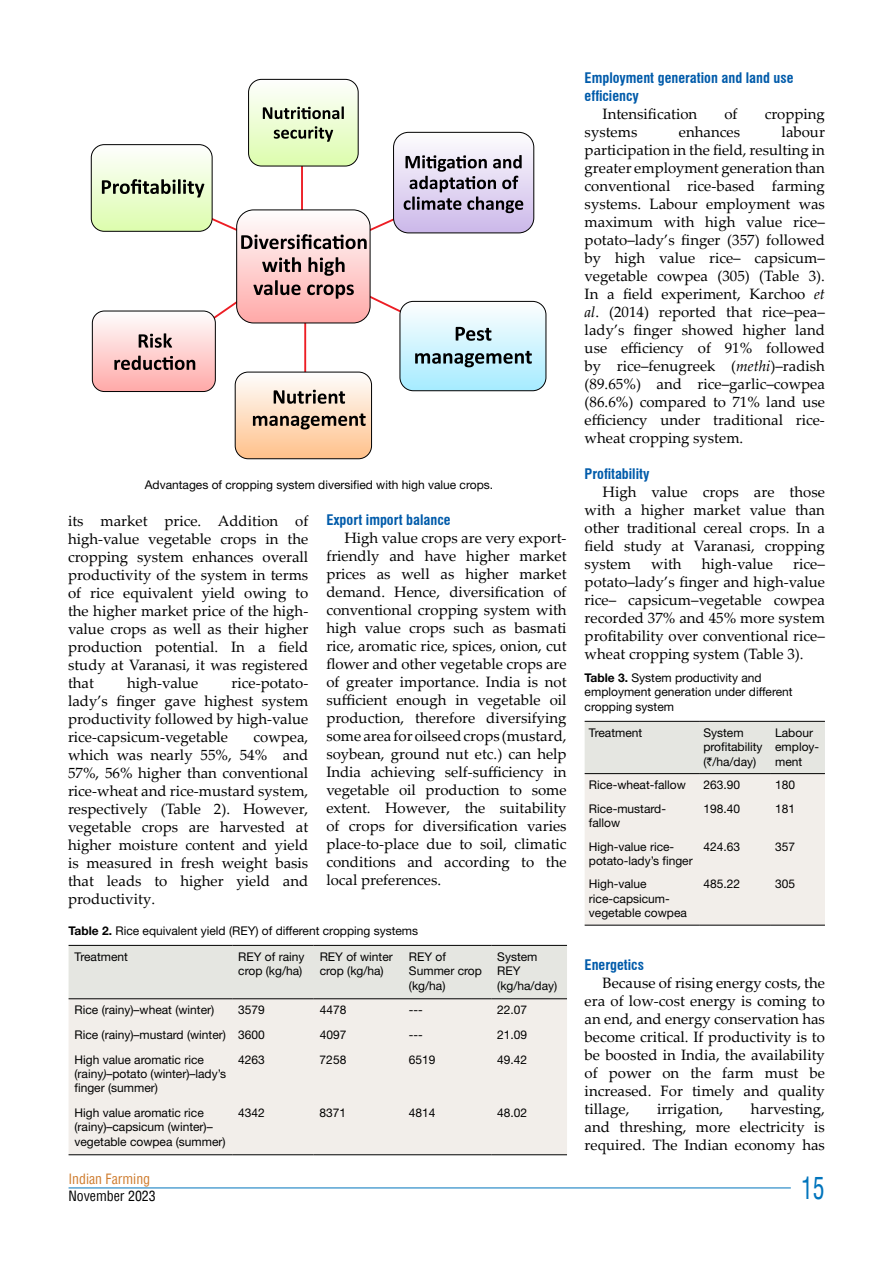
<style>
.page{position:relative;width:893px;height:1263px;background:#fff}
.page>*{position:absolute;margin:0;border:0;box-sizing:border-box;transform-origin:0 0}
.t1{font:30px "Switzerland Condensed";color:#0074bc;scale:.78 1}
.t2{font:15px/18px "Palatino Linotype";color:#000;text-align:justify}
.t3{font:700 condensed 14.25px/18px "Swiss 721 BT";color:#005baa}
.t4{font:condensed 13.8px "Helvetica";color:#ce7b2d}
.t5{font:condensed 13.8px "Helvetica";color:#000}
.t6{font:12px/14.4px "Helvetica Neue LT 55 Rm";color:#000}
.s1{font-family:"Helvetica Neue LT 75 Bd"}
.s2{font-family:"Helvetica Neue LT 56 It"}
.s3{font-style:italic}
.s4{font-family:"Rupee"}
</style>
<div class="page">
<hr style="left:69px;top:1188px;width:722px;height:1px;background:#0074bc">
<svg style="left:91px;top:79px;width:455px;height:380px"></svg>
<div style="left:69px;top:946px;width:498px;height:52px;background:#e5e6e1"></div>
<div style="left:69px;top:999px;width:498px;height:155px;background:#f2eeea"></div>
<hr style="left:69px;top:945px;width:163px;height:1px;background:#000">
<hr style="left:232px;top:945px;width:82px;height:1px;background:#000">
<hr style="left:314px;top:945px;width:89px;height:1px;background:#000">
<hr style="left:403px;top:945px;width:88px;height:1px;background:#000">
<hr style="left:491px;top:945px;width:76px;height:1px;background:#000">
<hr style="left:69px;top:998px;width:163px;height:1px;background:#000">
<hr style="left:232px;top:998px;width:82px;height:1px;background:#000">
<hr style="left:314px;top:998px;width:89px;height:1px;background:#000">
<hr style="left:403px;top:998px;width:88px;height:1px;background:#000">
<hr style="left:491px;top:998px;width:76px;height:1px;background:#000">
<hr style="left:69px;top:1154px;width:163px;height:1px;background:#000">
<hr style="left:232px;top:1154px;width:82px;height:1px;background:#000">
<hr style="left:314px;top:1154px;width:89px;height:1px;background:#000">
<hr style="left:403px;top:1154px;width:88px;height:1px;background:#000">
<hr style="left:491px;top:1154px;width:76px;height:1px;background:#000">
<svg style="left:585px;top:722px;width:240px;height:203px;background:#eeebe7"></svg>
<hr style="left:585px;top:721px;width:114px;height:1px;background:#000">
<hr style="left:699px;top:721px;width:72px;height:1px;background:#000">
<hr style="left:771px;top:721px;width:54px;height:1px;background:#000">
<hr style="left:585px;top:773px;width:114px;height:1px;background:#000">
<hr style="left:699px;top:773px;width:72px;height:1px;background:#000">
<hr style="left:771px;top:773px;width:54px;height:1px;background:#000">
<hr style="left:585px;top:925px;width:114px;height:1px;background:#000">
<hr style="left:699px;top:925px;width:72px;height:1px;background:#000">
<hr style="left:771px;top:925px;width:54px;height:1px;background:#000">
<p class="t6" style="left:145px;top:478px;width:350px">Advantages of cropping system diversified with high value crops.</p>
<p class="t2" style="left:68px;top:511px;width:242px">its market price. Addition of high-value vegetable crops in the cropping system enhances overall productivity of the system in terms of rice equivalent yield owing to the higher market price of the high&shy;value crops as well as their higher production potential. In a field study at Varanasi, it was registered that</p>
<p class="t3" style="left:326px;top:511px;width:126px">Export import balance</p>
<p class="t2" style="left:326px;top:529px;width:242px;text-indent:18px">High value crops are very export&shy;friendly and have higher market prices as well as higher market demand. Hence, diversification of conventional cropping system with high value crops such as basmati rice, aromatic rice, spices, onion, cut flower and other vegetable crops are of greater importance. India is not sufficient enough in vegetable oil production, therefore diversifying some area for oilseed crops (mustard, soybean, ground nut etc.) can help India achieving self-sufficiency in vegetable oil production to some extent. However, the suitability of crops for diversification varies place-to-place due to soil, climatic conditions and according to the local preferences.</p>
<p class="t2" style="left:127px;top:673px;width:73px">high-value</p>
<p class="t2" style="left:68px;top:673px;width:242px;text-indent:163px">rice-potato&shy;lady’s finger gave highest system productivity followed by high-value rice-capsicum-vegetable</p>
<p class="t2" style="left:68px;top:727px;width:242px;text-indent:185px">cowpea, which was nearly 55%, 54% and 57%, 56% higher than conventional rice-wheat and rice-mustard system, respectively (Table 2). However, vegetable crops are harvested at higher moisture content and yield is measured in fresh weight basis that leads to higher yield and productivity.</p>
<p class="t6" style="left:75px;top:917px;width:345px;line-height:26.1px;text-indent:-6px"><span class="s1">Table 2.</span> Rice equivalent yield (REY) of different cropping systems<br>Treatment</p>
<p class="t6" style="left:238px;top:949px;width:68px">REY of rainy crop (kg/ha)</p>
<p class="t6" style="left:320px;top:949px;width:75px">REY of winter crop (kg/ha)</p>
<p class="t6" style="left:409px;top:949px;width:74px">REY of<br>Summer crop (kg/ha)</p>
<p class="t6" style="left:497px;top:949px;width:62px">System<br>REY (kg/ha/day)</p>
<p class="t6" style="left:75px;top:1003px;width:141px">Rice (rainy)–wheat (winter)</p>
<p class="t6" style="left:238px;top:1003px;width:28px">3579</p>
<p class="t6" style="left:320px;top:1003px;width:28px">4478</p>
<p class="t6" style="left:409px;top:1003px;width:16px">---</p>
<p class="t6" style="left:497px;top:1003px;width:32px">22.07</p>
<p class="t6" style="left:75px;top:1027px;width:192px">Rice (rainy)–mustard (winter) 3600</p>
<p class="t6" style="left:320px;top:1027px;width:28px">4097</p>
<p class="t6" style="left:409px;top:1027px;width:16px">---</p>
<p class="t6" style="left:497px;top:1027px;width:32px">21.09</p>
<p class="t6" style="left:75px;top:1052px;width:153px">High value aromatic rice (rainy<span class="s2">)</span>–potato (winter)–lady’s finger (summer)</p>
<p class="t6" style="left:238px;top:1052px;width:28px">4263</p>
<p class="t6" style="left:320px;top:1052px;width:28px">7258</p>
<p class="t6" style="left:409px;top:1052px;width:28px">6519</p>
<p class="t6" style="left:497px;top:1052px;width:32px">49.42</p>
<p class="t6" style="left:75px;top:1105px;width:153px">High value aromatic rice (rainy)–capsicum (winter)– vegetable cowpea (summer)</p>
<p class="t6" style="left:238px;top:1105px;width:28px">4342</p>
<p class="t6" style="left:320px;top:1105px;width:28px">8371</p>
<p class="t6" style="left:409px;top:1105px;width:28px">4814</p>
<p class="t6" style="left:497px;top:1105px;width:32px">48.02</p>
<p class="t4" style="left:68px;top:1170px;width:83px">Indian Farming</p>
<p class="t5" style="left:68px;top:1187px;width:89px">November 2023</p>
<p class="t3" style="left:585px;top:69px;width:210px">Employment generation and land use efficiency</p>
<p class="t2" style="left:603px;top:104px;width:96px">Intensification</p>
<p class="t2" style="left:724px;top:104px;width:15px">of</p>
<p class="t2" style="left:765px;top:104px;width:62px">cropping</p>
<p class="t2" style="left:585px;top:122px;width:54px">systems</p>
<p class="t2" style="left:679px;top:122px;width:63px">enhances</p>
<p class="t2" style="left:585px;top:122px;width:242px;text-indent:197px">labour participation in the field, resulting in greater employment generation than conventional rice-based farming systems. Labour employment was maximum with high value rice– potato–lady’s finger (357) followed by high value rice– capsicum– vegetable cowpea (305) (Table 3).<br>In a field experiment, Karchoo <span class="s3">et al</span>. (2014) reported that rice–pea– lady’s finger showed higher land use efficiency of 91% followed by rice–fenugreek (<span class="s3">methi</span>)–radish (89.65%) and rice–garlic–cowpea (86.6%) compared to 71% land use efficiency under traditional rice&shy;wheat cropping system.</p>
<p class="t3" style="left:585px;top:465px;width:66px">Profitability</p>
<p class="t2" style="left:585px;top:482px;width:242px;text-indent:18px">High value crops are those with a higher market value than other traditional cereal crops. In a field study at Varanasi, cropping system</p>
<p class="t2" style="left:651px;top:554px;width:32px">with</p>
<p class="t2" style="left:702px;top:554px;width:73px">high-value</p>
<p class="t2" style="left:585px;top:554px;width:242px;text-indent:209px">rice– potato–lady’s finger and high-value rice– capsicum–vegetable cowpea recorded 37% and 45% more system profitability over conventional rice– wheat cropping system (Table 3).</p>
<p class="t6" style="left:585px;top:670px;width:210px"><span class="s1">Table 3.</span> System productivity and employment generation under different cropping system</p>
<p class="t6" style="left:589px;top:725px;width:55px">Treatment</p>
<p class="t6" style="left:703px;top:725px;width:61px">System profitability (<span class="s4">`</span>/ha/day)</p>
<p class="t6" style="left:775px;top:725px;width:46px">Labour employ&shy;ment</p>
<p class="t6" style="left:589px;top:777px;width:98px">Rice-wheat-fallow</p>
<p class="t6" style="left:703px;top:777px;width:38px">263.90</p>
<p class="t6" style="left:775px;top:777px;width:22px">180</p>
<p class="t6" style="left:589px;top:801px;width:79px">Rice-mustard&shy;fallow</p>
<p class="t6" style="left:703px;top:801px;width:38px">198.40</p>
<p class="t6" style="left:775px;top:801px;width:22px">181</p>
<p class="t6" style="left:589px;top:839px;width:105px">High-value rice&shy;potato-lady’s finger</p>
<p class="t6" style="left:703px;top:839px;width:38px">424.63</p>
<p class="t6" style="left:775px;top:839px;width:22px">357</p>
<p class="t6" style="left:589px;top:877px;width:99px">High-value rice-capsicum&shy;vegetable cowpea</p>
<p class="t6" style="left:703px;top:877px;width:38px">485.22</p>
<p class="t6" style="left:775px;top:877px;width:22px">305</p>
<p class="t3" style="left:585px;top:956px;width:61px">Energetics</p>
<p class="t2" style="left:585px;top:974px;width:242px;text-indent:18px">Because of rising energy costs, the era of low-cost energy is coming to an end, and energy conservation has become critical. If productivity is to be boosted in India, the availability of power on the farm must be increased. For timely and quality tillage,</p>
<p class="t2" style="left:585px;top:1100px;width:242px;text-indent:166px">harvesting, and threshing, more electricity is required. The Indian economy has</p>
<p class="t2" style="left:657px;top:1100px;width:68px">irrigation,</p>
<h1 class="t1" style="left:801px;top:1169px;width:31px">15</h1>
</div>
